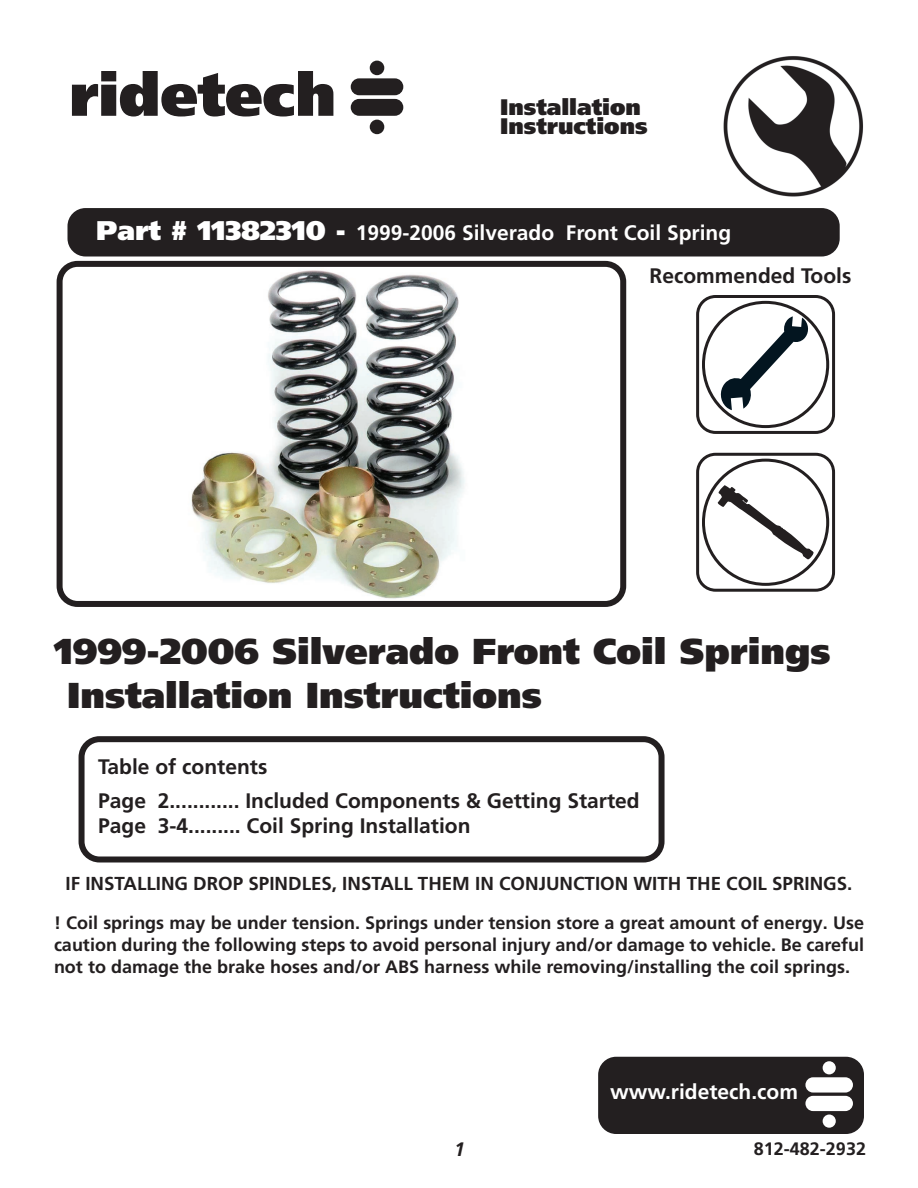
<style>
.page{position:relative;width:918px;height:1188px;background:#fff}
.page>*{position:absolute;margin:0;border:0;box-sizing:border-box;transform-origin:0 0}
.t1{font:900 36px/43.2px "Frutiger LT Pro";color:#231f20}
.t2{font:900 22.5px/19.5px "Frutiger LT Pro";color:#231f20}
.t3{font:700 21px/33.9px "Frutiger LT Pro";color:#231f20}
.t4{font:700 21px "Frutiger LT Pro";color:#fff}
.t5{font:italic 700 19.5px "Frutiger LT Pro";color:#231f20}
.t6{font:700 18.75px "Frutiger LT Pro";color:#231f20}
.t7{font:700 18px/21.6px "Frutiger LT Pro";color:#231f20;text-align:justify}
.s1{font-weight:900;font-size:27px}
</style>
<div class="page">
<img style="left:723px;top:56px;width:136px;height:141px">
<svg style="left:72px;top:71px;width:261px;height:46px"></svg>
<div style="left:351px;top:78px;width:52px;height:17px;background:#231f20;border-radius:8px"></div>
<div style="left:351px;top:99px;width:52px;height:17px;background:#231f20;border-radius:8px"></div>
<div style="left:370px;top:61px;width:14px;height:14px;background:#231f20;border-radius:50%"></div>
<div style="left:370px;top:120px;width:14px;height:14px;background:#231f20;border-radius:50%"></div>
<img style="left:191px;top:270px;width:274px;height:329px">
<div style="left:696px;top:453px;width:139px;height:139px;border:3px solid #231f20;border-radius:18px"></div>
<svg style="left:718px;top:485px;width:96px;height:75px"></svg>
<div style="left:702px;top:459px;width:127px;height:127px;border:3px solid #231f20;border-radius:50%"></div>
<div style="left:598px;top:1057px;width:266px;height:77px;background:#231f20;border-radius:18px"></div>
<div style="left:805px;top:1077px;width:48px;height:16px;background:#fff;border-radius:8px"></div>
<div style="left:805px;top:1096px;width:48px;height:15px;background:#fff;border-radius:8px"></div>
<div style="left:823px;top:1061px;width:13px;height:13px;background:#fff;border-radius:50%"></div>
<div style="left:823px;top:1115px;width:13px;height:13px;background:#fff;border-radius:50%"></div>
<div style="left:696px;top:295px;width:139px;height:139px;border:3px solid #231f20;border-radius:18px"></div>
<div style="left:702px;top:301px;width:127px;height:127px;border:3px solid #231f20;border-radius:50%"></div>
<svg style="left:719px;top:316px;width:90px;height:94px"></svg>
<div style="left:57px;top:261px;width:569px;height:346px;border:6px solid #231f20;border-radius:18px"></div>
<div style="left:79px;top:736px;width:586px;height:127px;border:6px solid #231f20;border-radius:18px"></div>
<div style="left:68px;top:208px;width:772px;height:48px;background:#231f20;border-radius:18px"></div>
<p class="t2" style="left:500px;top:98px;width:149px">Installation<br>Instructions</p>
<p class="t4" style="left:96px;top:224px;width:637px"><span class="s1">Part # 11382310 -</span> 1999-2006 Silverado Front Coil Spring</p>
<p class="t3" style="left:650px;top:259px;width:203px">Recommended Tools</p>
<h1 class="t1" style="left:67px;top:632px;width:765px;text-indent:-13px">1999-2006 Silverado Front Coil Springs<br>Installation Instructions</h1>
<p class="t3" style="left:98px;top:751px;width:543px">Table of contents<br>Page 2............ Included Components &amp; Getting Started</p>
<p class="t3" style="left:98px;top:810px;width:374px">Page 3-4......... Coil Spring Installation</p>
<p class="t6" style="left:66px;top:876px;width:788px">IF INSTALLING DROP SPINDLES, INSTALL THEM IN CONJUNCTION WITH THE COIL SPRINGS.</p>
<p class="t7" style="left:54px;top:913px;width:812px">! Coil springs may be under tension. Springs under tension store a great amount of energy. Use caution during the following steps to avoid personal injury and/or damage to vehicle. Be careful not to damage the brake hoses and/or ABS harness while removing/installing the coil springs.</p>
<p class="t4" style="left:610px;top:1083px;width:189px">www.ridetech.com</p>
<p class="t5" style="left:454px;top:1138px;width:12px">1</p>
<p class="t7" style="left:754px;top:1139px;width:114px">812-482-2932</p>
</div>
